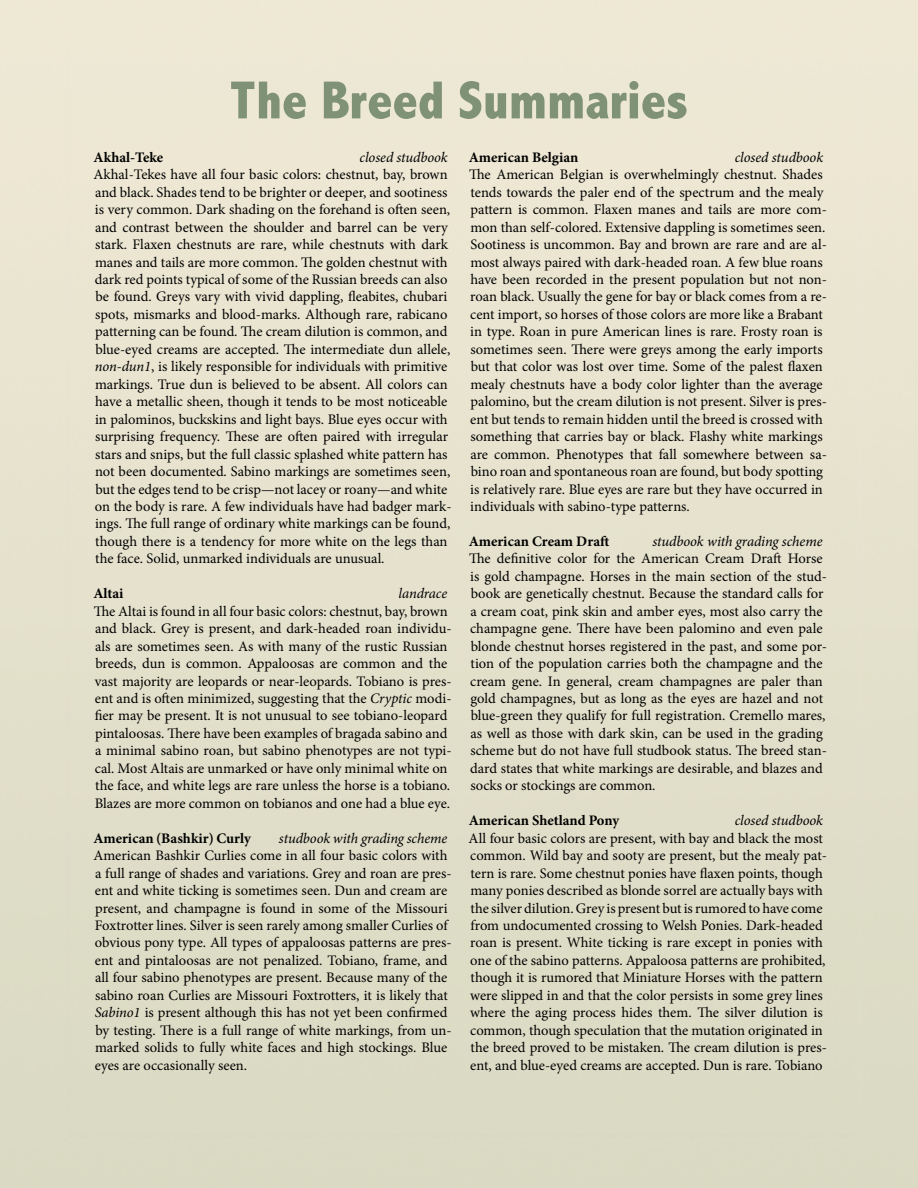
<style>
.page{position:relative;width:918px;height:1188px;background:#fff}
.page>*{position:absolute;margin:0;border:0;box-sizing:border-box;transform-origin:0 0}
.t1{font:800 condensed 54px "Abadi";color:#6b8264}
.t2{font:14.55px/17.4px "Minion Pro";letter-spacing:-.005em;color:#000}
.t3{font:italic 14.55px "Minion Pro";letter-spacing:-.005em;color:#000}
.t4{font:700 14.55px "Minion Pro";color:#000}
.s1{font-style:italic}
</style>
<div class="page">
<h1 class="t1" style="left:230px;top:69px;width:460px">The Breed Summaries</h1>
<p class="t4" style="left:93px;top:147px;width:71px">Akhal-Teke</p>
<p class="t3" style="left:360px;top:147px;width:90px">closed studbook</p>
<p class="t2" style="left:93px;top:166px;width:360px">Akhal-Tekes have all four basic colors: chestnut, bay, brown and black. Shades tend to be brighter or deeper, and sootiness is very common. Dark shading on the forehand is often seen, and contrast between the shoulder and barrel can be very stark. Flaxen chestnuts are rare, while chestnuts with dark manes and tails are more common. The golden chestnut with dark red points typical of some of the Russian breeds can also be found. Greys vary with vivid dappling, fleabites, chubari spots, mismarks and blood-marks. Although rare, rabicano patterning can be found. The cream dilution is common, and blue-eyed creams are accepted. The intermediate dun allele, <span class="s1">non-dun1</span>, is likely responsible for individuals with primitive markings. True dun is believed to be absent. All colors can have a metallic sheen, though it tends to be most noticeable in palominos, buckskins and light bays. Blue eyes occur with surprising frequency. These are often paired with irregular stars and snips, but the full classic splashed white pattern has not been documented. Sabino markings are sometimes seen, but the edges tend to be crisp—not lacey or roany—and white on the body is rare. A few individuals have had badger mark&shy;ings. The full range of ordinary white markings can be found, though there is a tendency for more white on the legs than the face. Solid, unmarked individuals are unusual.</p>
<p class="t4" style="left:93px;top:583px;width:32px">Altai</p>
<p class="t3" style="left:399px;top:584px;width:50px">landrace</p>
<p class="t2" style="left:94px;top:602px;width:359px">The Altai is found in all four basic colors: chestnut, bay, brown and black. Grey is present, and dark-headed roan individu&shy;als are sometimes seen. As with many of the rustic Russian breeds, dun is common. Appaloosas are common and the vast majority are leopards or near-leopards. Tobiano is pres&shy;ent and is often minimized, suggesting that the <span class="s1">Cryptic</span> modi&shy;fier may be present. It is not unusual to see tobiano-leopard pintaloosas. There have been examples of bragada sabino and a minimal sabino roan, but sabino phenotypes are not typi&shy;cal. Most Altais are unmarked or have only minimal white on the face, and white legs are rare unless the horse is a tobiano.<br>Blazes are more common on tobianos and one had a blue eye.</p>
<p class="t4" style="left:93px;top:828px;width:159px">American (Bashkir) Curly</p>
<p class="t3" style="left:279px;top:828px;width:170px">studbook with grading scheme</p>
<p class="t2" style="left:93px;top:847px;width:360px">American Bashkir Curlies come in all four basic colors with a full range of shades and variations. Grey and roan are pres&shy;ent and white ticking is sometimes seen. Dun and cream are present, and champagne is found in some of the Missouri Foxtrotter lines. Silver is seen rarely among smaller Curlies of obvious pony type. All types of appaloosas patterns are pres&shy;ent and pintaloosas are not penalized. Tobiano, frame, and all four sabino phenotypes are present. Because many of the sabino roan Curlies are Missouri Foxtrotters, it is likely that <span class="s1">Sabino1</span> is present although this has not yet been confirmed by testing. There is a full range of white markings, from un&shy;marked solids to fully white faces and high stockings. Blue eyes are occasionally seen.</p>
<p class="t4" style="left:469px;top:147px;width:111px">American Belgian</p>
<p class="t3" style="left:735px;top:147px;width:90px">closed studbook</p>
<p class="t2" style="left:469px;top:166px;width:359px">The American Belgian is overwhelmingly chestnut. Shades tends towards the paler end of the spectrum and the mealy pattern is common. Flaxen manes and tails are more com&shy;mon than self-colored. Extensive dappling is sometimes seen.<br>Sootiness is uncommon. Bay and brown are rare and are al&shy;most always paired with dark-headed roan. A few blue roans have been recorded in the present population but not non&shy;roan black. Usually the gene for bay or black comes from a re&shy;cent import, so horses of those colors are more like a Brabant in type. Roan in pure American lines is rare. Frosty roan is sometimes seen. There were greys among the early imports but that color was lost over time. Some of the palest flaxen mealy chestnuts have a body color lighter than the average palomino, but the cream dilution is not present. Silver is pres&shy;ent but tends to remain hidden until the breed is crossed with something that carries bay or black. Flashy white markings are common. Phenotypes that fall somewhere between sa&shy;bino roan and spontaneous roan are found, but body spotting is relatively rare. Blue eyes are rare but they have occurred in individuals with sabino-type patterns.</p>
<p class="t4" style="left:469px;top:531px;width:142px">American Cream Draft</p>
<p class="t3" style="left:653px;top:531px;width:172px">studbook with grading scheme</p>
<p class="t2" style="left:469px;top:550px;width:359px">The definitive color for the American Cream Draft Horse is gold champagne. Horses in the main section of the stud&shy;book are genetically chestnut. Because the standard calls for a cream coat, pink skin and amber eyes, most also carry the champagne gene. There have been palomino and even pale blonde chestnut horses registered in the past, and some por&shy;tion of the population carries both the champagne and the cream gene. In general, cream champagnes are paler than gold champagnes, but as long as the eyes are hazel and not blue-green they qualify for full registration. Cremello mares, as well as those with dark skin, can be used in the grading scheme but do not have full studbook status. The breed stan&shy;dard states that white markings are desirable, and blazes and socks or stockings are common.</p>
<p class="t4" style="left:469px;top:810px;width:152px">American Shetland Pony</p>
<p class="t3" style="left:735px;top:811px;width:90px">closed studbook</p>
<p class="t2" style="left:469px;top:829px;width:360px">All four basic colors are present, with bay and black the most common. Wild bay and sooty are present, but the mealy pat&shy;tern is rare. Some chestnut ponies have flaxen points, though many ponies described as blonde sorrel are actually bays with the silver dilution. Grey is present but is rumored to have come from undocumented crossing to Welsh Ponies. Dark-headed roan is present. White ticking is rare except in ponies with one of the sabino patterns. Appaloosa patterns are prohibited, though it is rumored that Miniature Horses with the pattern were slipped in and that the color persists in some grey lines where the aging process hides them. The silver dilution is common, though speculation that the mutation originated in the breed proved to be mistaken. The cream dilution is pres&shy;ent, and blue-eyed creams are accepted. Dun is rare. Tobiano</p>
</div>
